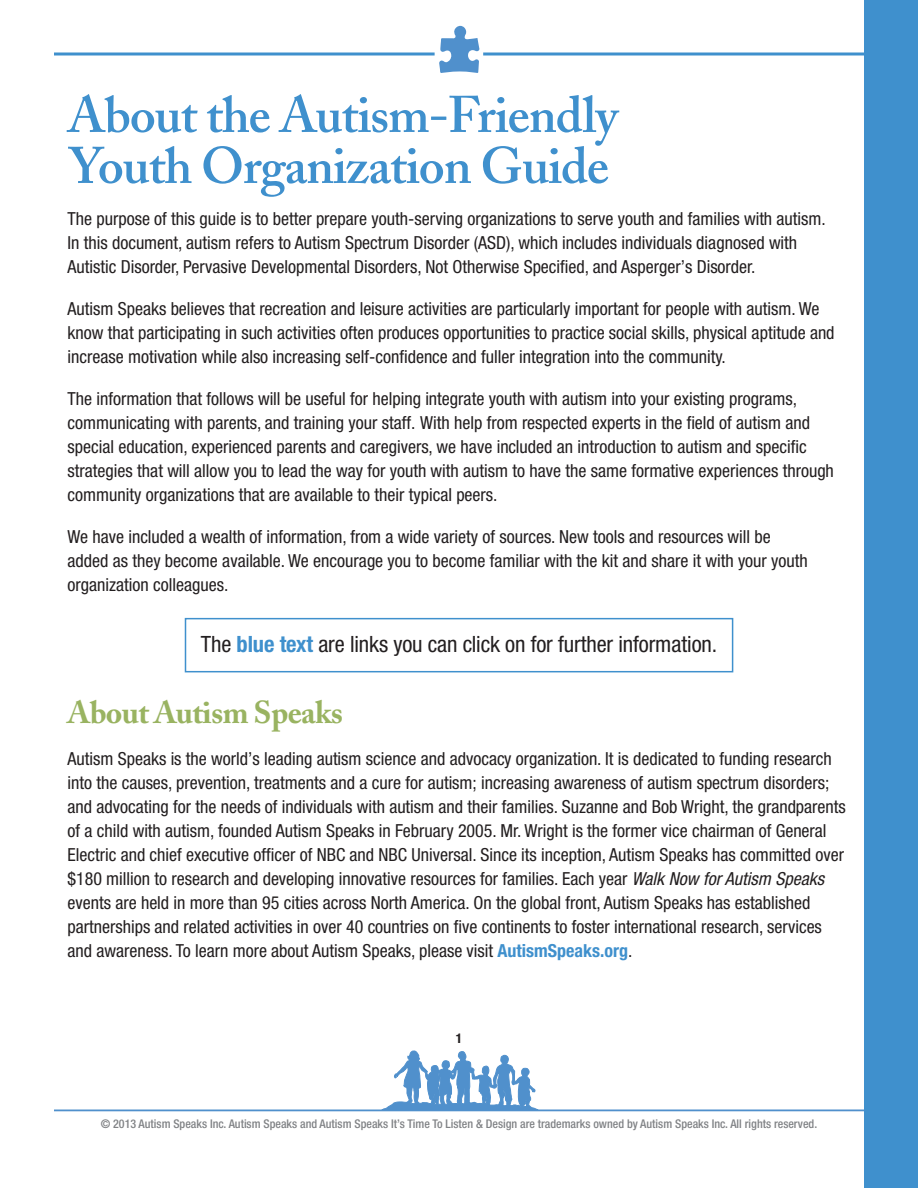
<style>
.page{position:relative;width:918px;height:1188px;background:#fff}
.page>*{position:absolute;margin:0;border:0;box-sizing:border-box;transform-origin:0 0}
.t1{font:600 51px/51px "Adobe Caslon";letter-spacing:-.02em;color:#3f90cd}
.t2{font:700 31.5px "Adobe Caslon";letter-spacing:-.02em;color:#99b361}
.t3{font:condensed 22.5px "Helvetica Neue";letter-spacing:-.005em;color:#231f20}
.t4{font:condensed 18px/24px "Helvetica Neue";color:#231f20}
.t5{font:700 condensed 13.5px "Helvetica Neue";color:#231f20}
.t6{font:500 condensed 12px "Helvetica Neue";color:#808285}
.s1{font-weight:700;color:#3f90cd}
.s2{font-style:italic}
</style>
<div class="page">
<div style="left:864px;top:0;width:54px;height:1188px;background:#3f90cd"></div>
<hr style="left:54px;top:1109px;width:810px;height:2px;background:#5090cc">
<svg style="left:381px;top:1051px;width:156px;height:59px"></svg>
<svg style="left:439px;top:26px;width:40px;height:47px"></svg>
<svg style="left:54px;top:52px;width:381px;height:4px;background:#6eabd9"></svg>
<svg style="left:483px;top:52px;width:381px;height:4px;background:#6eabd9"></svg>
<div style="left:185px;top:618px;width:548px;height:54px;border:2px solid #3f90cd"></div>
<h1 class="t1" style="left:67px;top:95px;width:552px">About the Autism-Friendly<br>Youth Organization Guide</h1>
<p class="t4" style="left:67px;top:208px;width:760px">The purpose of this guide is to better prepare youth-serving organizations to serve youth and families with autism.<br>In this document, autism refers to Autism Spectrum Disorder (ASD), which includes individuals diagnosed with<br>Autistic Disorder, Pervasive Developmental Disorders, Not Otherwise Specified, and Asperger’s Disorder.</p>
<p class="t4" style="left:67px;top:298px;width:769px">Autism Speaks believes that recreation and leisure activities are particularly important for people with autism. We know that participating in such activities often produces opportunities to practice social skills, physical aptitude and increase motivation while also increasing self-confidence and fuller integration into the community.</p>
<p class="t4" style="left:67px;top:388px;width:768px">The information that follows will be useful for helping integrate youth with autism into your existing programs, communicating with parents, and training your staff. With help from respected experts in the field of autism and special education, experienced parents and caregivers, we have included an introduction to autism and specific strategies that will allow you to lead the way for youth with autism to have the same formative experiences through community organizations that are available to their typical peers.</p>
<p class="t4" style="left:67px;top:526px;width:742px">We have included a wealth of information, from a wide variety of sources. New tools and resources will be added as they become available. We encourage you to become familiar with the kit and share it with your youth organization colleagues.</p>
<p class="t3" style="left:201px;top:636px;width:518px">The <span class="s1">blue text</span> are links you can click on for further information.</p>
<h2 class="t2" style="left:68px;top:700px;width:277px">About Autism Speaks</h2>
<p class="t4" style="left:67px;top:748px;width:780px">Autism Speaks is the world’s leading autism science and advocacy organization. It is dedicated to funding research into the causes, prevention, treatments and a cure for autism; increasing awareness of autism spectrum disorders; and advocating for the needs of individuals with autism and their families. Suzanne and Bob Wright, the grandparents of a child with autism, founded Autism Speaks in February 2005. Mr. Wright is the former vice chairman of General Electric and chief executive officer of NBC and NBC Universal. Since its inception, Autism Speaks has committed over $180 million to research and developing innovative resources for families. Each year <span class="s2">Walk Now for Autism Speaks </span>events are held in more than 95 cities across North America. On the global front, Autism Speaks has established partnerships and related activities in over 40 countries on five continents to foster international research, services and awareness. To learn more about Autism Speaks, please visit <span class="s1">AutismSpeaks.org</span>.</p>
<p class="t5" style="left:456px;top:1030px;width:8px">1</p>
<p class="t6" style="left:101px;top:1120px;width:718px">© 2013 Autism Speaks Inc. Autism Speaks and Autism Speaks It’s Time To Listen &amp; Design are trademarks owned by Autism Speaks Inc. All rights reserved.</p>
</div>
